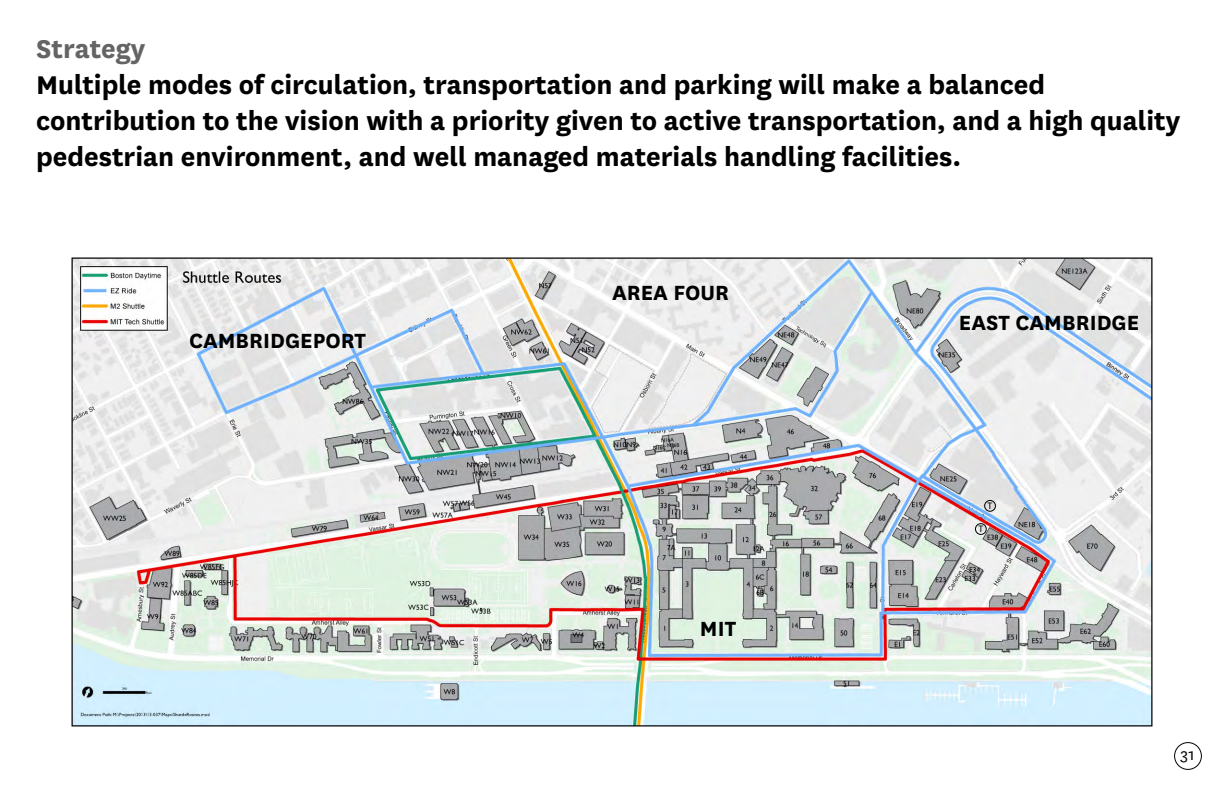
<style>
.page{position:relative;width:1224px;height:792px;background:#fff}
.page>*{position:absolute;margin:0;border:0;box-sizing:border-box;transform-origin:0 0}
.t1{font:700 30px/36px "National";color:#000}
.t2{font:700 30px "National";color:#646464}
.t3{font:700 24px "National";color:#000}
.t4{font:18px "National";color:#000}
.t5{font:10.9px "National";color:#000}
</style>
<div class="page">
<img style="left:74px;top:260px;width:1076px;height:464px">
<div style="left:1174px;top:742px;width:28px;height:28px;border:1px solid #000;border-radius:50%"></div>
<div style="left:984px;top:500px;width:12px;height:12px;border:1px solid #000;border-radius:50%"></div>
<div style="left:975px;top:523px;width:12px;height:12px;border:1px solid #000;border-radius:50%"></div>
<p class="t2" style="left:36px;top:28px;width:111px">Strategy</p>
<p class="t1" style="left:36px;top:65px;width:1146px">Multiple modes of circulation, transportation and parking will make a balanced contribution to the vision with a priority given to active transportation, and a high quality pedestrian environment, and well managed materials handling facilities.</p>
<p class="t3" style="left:189px;top:324px;width:179px">CAMBRIDGEPORT</p>
<p class="t3" style="left:612px;top:276px;width:119px">AREA FOUR</p>
<p class="t3" style="left:700px;top:612px;width:38px">MIT</p>
<p class="t3" style="left:959px;top:306px;width:182px">EAST CAMBRIDGE</p>
<p class="t5" style="left:988px;top:499px;width:6px">T</p>
<p class="t5" style="left:978px;top:522px;width:6px">T</p>
<p class="t4" style="left:1180px;top:743px;width:16px">31</p>
</div>
